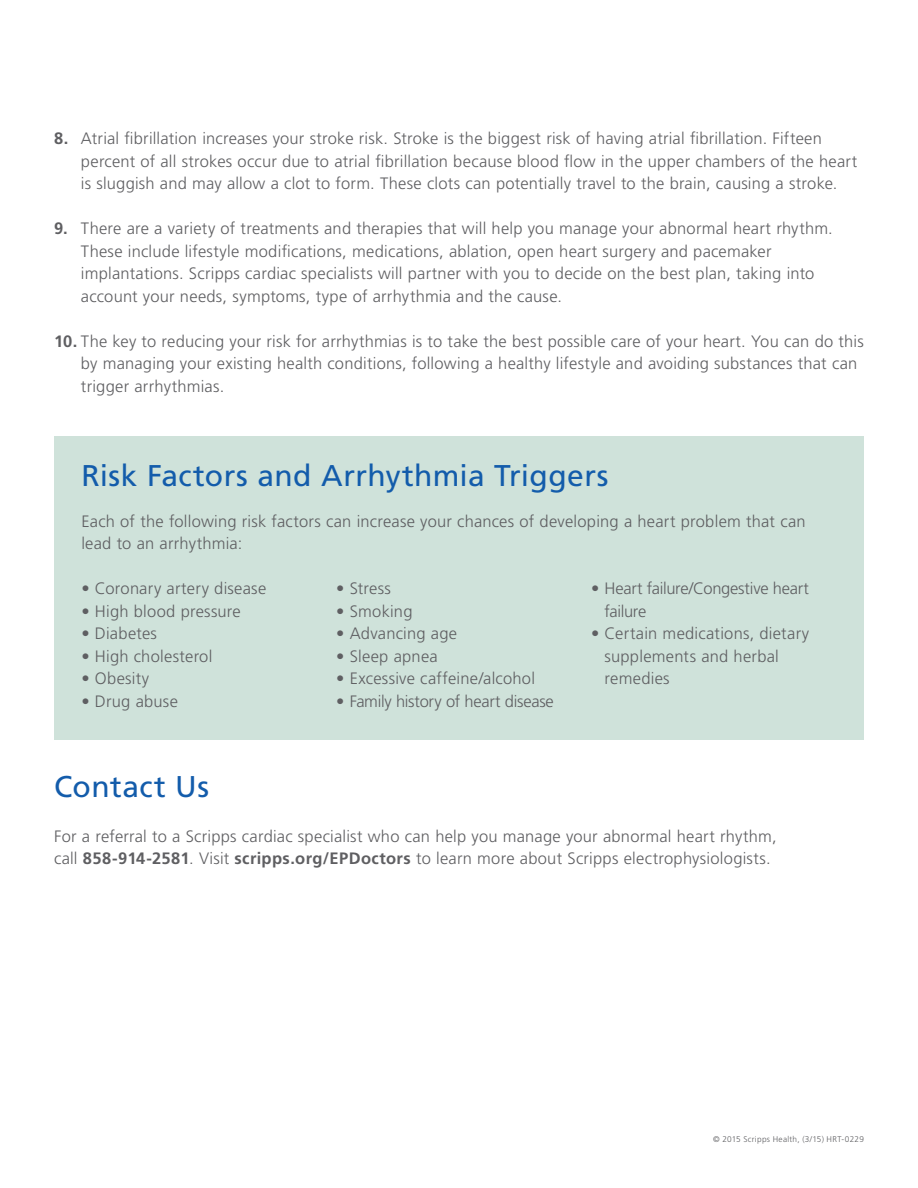
<style>
.page{position:relative;width:918px;height:1188px;background:#fff}
.page>*{position:absolute;margin:0;border:0;box-sizing:border-box;transform-origin:0 0}
.t1{font:30px "Frutiger LT Std";letter-spacing:.015em;color:#135cab}
.t2{font:300 16.5px/22.5px "Frutiger LT Std";letter-spacing:.015em;color:#5f5f62}
.t3{font:300 16.5px/22.5px "Frutiger LT Std";letter-spacing:-.02em;color:#5f5f62}
.t4{font:300 16.5px "Frutiger LT Std";letter-spacing:-.015em;color:#5f5f62}
.t5{font:300 8.25px "Frutiger LT Std";letter-spacing:.035em;color:#5f5f62}
.s1{font-weight:700}
</style>
<div class="page">
<div style="left:54px;top:436px;width:810px;height:304px;background:#cfe2da"></div>
<p class="t2" style="left:81px;top:127px;width:778px;text-indent:-27px"><span class="s1">8.</span> Atrial fibrillation increases your stroke risk. Stroke is the biggest risk of having atrial fibrillation. Fifteen percent of all strokes occur due to atrial fibrillation because blood flow in the upper chambers of the heart is sluggish and may allow a clot to form. These clots can potentially travel to the brain, causing a stroke.</p>
<p class="t2" style="left:81px;top:217px;width:753px;text-indent:-27px"><span class="s1">9.</span> There are a variety of treatments and therapies that will help you manage your abnormal heart rhythm.<br>These include lifestyle modifications, medications, ablation, open heart surgery and pacemaker implantations. Scripps cardiac specialists will partner with you to decide on the best plan, taking into account your needs, symptoms, type of arrhythmia and the cause.</p>
<p class="t2" style="left:81px;top:330px;width:784px;text-indent:-27px"><span class="s1">10.</span> The key to reducing your risk for arrhythmias is to take the best possible care of your heart. You can do this by managing your existing health conditions, following a healthy lifestyle and avoiding substances that can trigger arrhythmias.</p>
<h1 class="t1" style="left:81px;top:458px;width:529px">Risk Factors and Arrhythmia Triggers</h1>
<p class="t2" style="left:81px;top:510px;width:726px">Each of the following risk factors can increase your chances of developing a heart problem that can lead to an arrhythmia:</p>
<p class="t2" style="left:81px;top:577px;width:186px">• Coronary artery disease</p>
<p class="t2" style="left:81px;top:600px;width:161px">• High blood pressure</p>
<p class="t2" style="left:81px;top:622px;width:77px">• Diabetes</p>
<p class="t2" style="left:81px;top:645px;width:133px">• High cholesterol</p>
<p class="t2" style="left:81px;top:667px;width:69px">• Obesity</p>
<p class="t2" style="left:81px;top:690px;width:98px">• Drug abuse</p>
<p class="t3" style="left:605px;top:577px;width:206px;text-indent:-13px">• Heart failure/Congestive heart failure</p>
<p class="t2" style="left:605px;top:622px;width:206px;text-indent:-13px">• Certain medications, dietary supplements and herbal remedies</p>
<p class="t2" style="left:336px;top:577px;width:56px">• Stress</p>
<p class="t2" style="left:336px;top:600px;width:78px">• Smoking</p>
<p class="t2" style="left:336px;top:622px;width:122px">• Advancing age</p>
<p class="t2" style="left:336px;top:645px;width:103px">• Sleep apnea</p>
<p class="t2" style="left:336px;top:667px;width:200px">• Excessive caffeine/alcohol</p>
<p class="t4" style="left:336px;top:692px;width:219px">• Family history of heart disease</p>
<h1 class="t1" style="left:54px;top:768px;width:157px">Contact Us</h1>
<p class="t2" style="left:54px;top:825px;width:724px">For a referral to a Scripps cardiac specialist who can help you manage your abnormal heart rhythm, call <span class="s1">858-914-2581</span>. Visit <span class="s1">scripps.org/EPDoctors</span> to learn more about Scripps electrophysiologists.</p>
<p class="t5" style="left:713px;top:1134px;width:152px">© 2015 Scripps Health, (3/15) HRT-0229</p>
</div>
